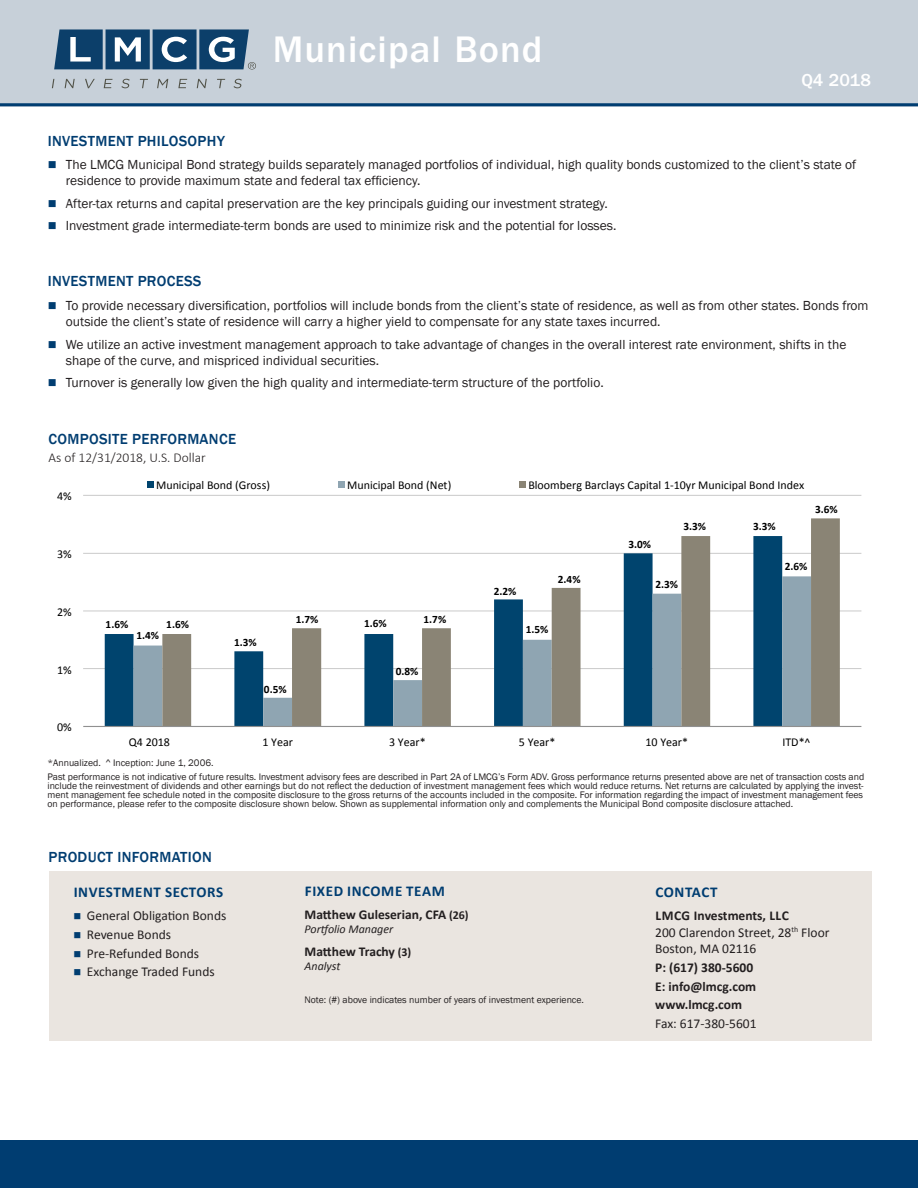
<style>
.page{position:relative;width:918px;height:1188px;background:#fff}
.page>*{position:absolute;margin:0;border:0;box-sizing:border-box;transform-origin:0 0}
.Title_Pg1{font:500 38.25px "ITC Franklin Gothic Std";letter-spacing:.03em;color:#fff}
.Date{font:500 18px "ITC Franklin Gothic Std";color:#fff}
.Paragraph_Heading_1{font:500 15px "Franklin Gothic";letter-spacing:.02em;color:#003d71}
.Box_Heading{font:700 15px "Calibri";letter-spacing:.04em;color:#003d71}
.Bullets_-_Body{font:13.5px/16.5px "Franklin Gothic";color:#231f20}
.Box_Text{font:700 13.5px "Calibri";color:#231f20}
.Bullets_-_Body-2{font:13.5px "Calibri";color:#231f20}
.Box_Text-2{font:13.5px "Calibri";color:#231f20}
.As_of_Date{font:300 13.5px "Calibri";color:#231f20}
.Box_Heading-2{font:700 13.5px "Calibri";color:#231f20}
.t1{font:12px "Calibri";color:#000}
.Box_Text-3{font:italic 12px "Calibri";color:#231f20}
.t2{font:700 11.25px "Calibri";color:#000}
.Box_Footnote{font:9.75px/9px "Franklin Gothic";color:#231f20;text-align:justify}
.s1{color:#003d71}
.s2{font-size:12px}
</style>
<div class="page">
<div style="left:49px;top:871px;width:823px;height:170px;background:#eae5e0"></div>
<div style="left:0;top:1140px;width:918px;height:48px;background:#003d71"></div>
<hr style="left:83px;top:668px;width:778px;height:1px;background:#cacaca">
<hr style="left:83px;top:611px;width:778px;height:1px;background:#cacaca">
<hr style="left:83px;top:553px;width:778px;height:1px;background:#cacaca">
<hr style="left:83px;top:495px;width:778px;height:1px;background:#cacaca">
<svg style="left:105px;top:610px;width:29px;height:116px;fill:#00446e"></svg>
<svg style="left:134px;top:610px;width:28px;height:116px;fill:#8fa5b2"></svg>
<svg style="left:162px;top:518px;width:678px;height:208px"></svg>
<hr style="left:83px;top:726px;width:778px;height:1px;background:#909090">
<div style="left:147px;top:481px;width:7px;height:7px;background:#00446e"></div>
<div style="left:338px;top:481px;width:7px;height:7px;background:#8fa5b2"></div>
<div style="left:519px;top:481px;width:7px;height:7px;background:#8a8475"></div>
<div style="left:0;top:0;width:918px;height:106px;background:#c7d0d9"></div>
<hr style="left:0;top:103px;width:918px;height:3px;background:#003d71">
<div style="left:153px;top:29px;width:44px;height:40px;background:#0c3f6a"></div>
<div style="left:106px;top:29px;width:44px;height:40px;background:#0c3f6a"></div>
<svg style="left:54px;top:29px;width:49px;height:40px;background:#325d81"></svg>
<svg style="left:115px;top:37px;width:26px;height:25px"></svg>
<svg style="left:162px;top:37px;width:25px;height:25px"></svg>
<svg style="left:199px;top:29px;width:57px;height:41px"></svg>
<svg style="left:52px;top:79px;width:2px;height:9px"></svg>
<svg style="left:65px;top:79px;width:10px;height:9px"></svg>
<svg style="left:85px;top:79px;width:10px;height:9px"></svg>
<svg style="left:104px;top:79px;width:9px;height:9px"></svg>
<svg style="left:121px;top:79px;width:9px;height:9px"></svg>
<svg style="left:140px;top:79px;width:8px;height:9px"></svg>
<svg style="left:157px;top:79px;width:11px;height:9px"></svg>
<svg style="left:178px;top:79px;width:9px;height:9px"></svg>
<svg style="left:197px;top:79px;width:10px;height:9px"></svg>
<svg style="left:217px;top:79px;width:8px;height:9px"></svg>
<svg style="left:233px;top:79px;width:9px;height:9px"></svg>
<p class="Title_Pg1" style="left:273px;top:28px;width:271px">Municipal Bond</p>
<p class="Date" style="left:801px;top:70px;width:71px">Q4 2018</p>
<p class="Paragraph_Heading_1" style="left:48px;top:131px;width:178px">INVESTMENT PHILOSOPHY</p>
<p class="Bullets_-_Body" style="left:66px;top:156px;width:792px;text-indent:-18px"><span class="s1">■</span> The LMCG Municipal Bond strategy builds separately managed portfolios of individual, high quality bonds customized to the client’s state of residence to provide maximum state and federal tax efficiency.</p>
<p class="Bullets_-_Body" style="left:48px;top:195px;width:562px"><span class="s1">■</span> After-tax returns and capital preservation are the key principals guiding our investment strategy.</p>
<p class="Bullets_-_Body" style="left:48px;top:218px;width:570px"><span class="s1">■</span> Investment grade intermediate-term bonds are used to minimize risk and the potential for losses.</p>
<p class="Paragraph_Heading_1" style="left:48px;top:272px;width:155px">INVESTMENT PROCESS</p>
<p class="Bullets_-_Body" style="left:66px;top:297px;width:804px;text-indent:-18px"><span class="s1">■</span> To provide necessary diversification, portfolios will include bonds from the client’s state of residence, as well as from other states. Bonds from outside the client’s state of residence will carry a higher yield to compensate for any state taxes incurred.</p>
<p class="Bullets_-_Body" style="left:66px;top:336px;width:782px;text-indent:-18px"><span class="s1">■</span> We utilize an active investment management approach to take advantage of changes in the overall interest rate environment, shifts in the shape of the curve, and mispriced individual securities.</p>
<p class="Bullets_-_Body" style="left:48px;top:375px;width:557px"><span class="s1">■</span> Turnover is generally low given the high quality and intermediate-term structure of the portfolio.</p>
<p class="Paragraph_Heading_1" style="left:49px;top:430px;width:189px">COMPOSITE PERFORMANCE</p>
<p class="As_of_Date" style="left:49px;top:450px;width:159px">As of 12/31/2018, U.S. Dollar</p>
<p class="t1" style="left:57px;top:489px;width:16px">4%</p>
<p class="t1" style="left:57px;top:546px;width:16px">3%</p>
<p class="t1" style="left:57px;top:604px;width:16px">2%</p>
<p class="t1" style="left:57px;top:662px;width:16px">1%</p>
<p class="t1" style="left:57px;top:720px;width:16px">0%</p>
<p class="t2" style="left:106px;top:617px;width:24px">1.6%</p>
<p class="t1" style="left:156px;top:478px;width:115px">Municipal Bond (Gross)</p>
<p class="t1" style="left:347px;top:478px;width:106px">Municipal Bond (Net)</p>
<p class="t1" style="left:528px;top:478px;width:277px">Bloomberg Barclays Capital 1-10yr Municipal Bond Index</p>
<p class="t2" style="left:136px;top:628px;width:24px">1.4%</p>
<p class="t2" style="left:166px;top:617px;width:24px">1.6%</p>
<p class="t2" style="left:234px;top:635px;width:24px">1.3%</p>
<p class="t2" style="left:296px;top:612px;width:24px">1.7%</p>
<p class="t2" style="left:424px;top:612px;width:24px">1.7%</p>
<p class="t2" style="left:364px;top:617px;width:24px">1.6%</p>
<p class="t2" style="left:494px;top:584px;width:24px">2.2%</p>
<p class="t2" style="left:558px;top:572px;width:24px">2.4%</p>
<p class="t2" style="left:526px;top:622px;width:24px">1.5%</p>
<p class="t2" style="left:628px;top:537px;width:24px">3.0%</p>
<p class="t2" style="left:684px;top:519px;width:24px">3.3%</p>
<p class="t2" style="left:656px;top:578px;width:24px">2.3%</p>
<p class="t2" style="left:753px;top:519px;width:24px">3.3%</p>
<p class="t2" style="left:785px;top:559px;width:24px">2.6%</p>
<p class="t2" style="left:815px;top:502px;width:24px">3.6%</p>
<p class="t2" style="left:264px;top:682px;width:24px">0.5%</p>
<p class="t2" style="left:396px;top:664px;width:24px">0.8%</p>
<p class="t1" style="left:129px;top:735px;width:43px">Q4 2018</p>
<p class="t1" style="left:262px;top:735px;width:32px">1 Year</p>
<p class="t1" style="left:389px;top:735px;width:38px">3 Year*</p>
<p class="t1" style="left:519px;top:735px;width:38px">5 Year*</p>
<p class="t1" style="left:646px;top:735px;width:44px">10 Year*</p>
<p class="t1" style="left:782px;top:735px;width:30px">ITD*^</p>
<p class="Box_Footnote" style="left:48px;top:759px;width:168px">*Annualized. ^ Inception: June 1, 2006.</p>
<p class="Box_Footnote" style="left:48px;top:772px;width:818px">Past performance is not indicative of future results. Investment advisory fees are described in Part 2A of LMCG’s Form ADV. Gross performance returns presented above are net of transaction costs and include the reinvestment of dividends and other earnings but do not reflect the deduction of investment management fees which would reduce returns. Net returns are calculated by applying the invest&shy;ment management fee schedule noted in the composite disclosure to the gross returns of the accounts included in the composite. For information regarding the impact of investment management fees on performance, please refer to the composite disclosure shown below. Shown as supplemental information only and complements the Municipal Bond composite disclosure attached.</p>
<p class="Paragraph_Heading_1" style="left:49px;top:848px;width:165px">PRODUCT INFORMATION</p>
<p class="Box_Heading" style="left:74px;top:882px;width:151px">INVESTMENT SECTORS</p>
<p class="Bullets_-_Body-2" style="left:73px;top:907px;width:154px"><span class="s1">■</span> General Obligation Bonds</p>
<p class="Bullets_-_Body-2" style="left:73px;top:926px;width:99px"><span class="s1">■</span> Revenue Bonds</p>
<p class="Bullets_-_Body-2" style="left:73px;top:945px;width:127px"><span class="s1">■</span> Pre-Refunded Bonds</p>
<p class="Bullets_-_Body-2" style="left:73px;top:963px;width:143px"><span class="s1">■</span> Exchange Traded Funds</p>
<p class="Box_Heading" style="left:305px;top:881px;width:141px">FIXED INCOME TEAM</p>
<p class="Box_Text" style="left:305px;top:906px;width:166px">Matthew Guleserian, CFA <span class="s2">(26)</span></p>
<p class="Box_Text-3" style="left:305px;top:921px;width:90px">Portfolio Manager</p>
<p class="Box_Text" style="left:305px;top:943px;width:108px">Matthew Trachy <span class="s2">(3)</span></p>
<p class="Box_Text-3" style="left:305px;top:957px;width:37px">Analyst</p>
<p class="Box_Footnote" style="left:305px;top:996px;width:281px">Note: (#) above indicates number of years of investment experience.</p>
<p class="Box_Heading" style="left:655px;top:882px;width:63px">CONTACT</p>
<p class="Box_Heading-2" style="left:655px;top:907px;width:135px">LMCG Investments, LLC</p>
<p class="Box_Text-2" style="left:655px;top:924px;width:176px">200 Clarendon Street, 28<sup>th</sup> Floor</p>
<p class="Box_Text-2" style="left:655px;top:940px;width:103px">Boston, MA 02116</p>
<p class="Box_Text" style="left:655px;top:959px;width:100px">P: (617) 380-5600</p>
<p class="Box_Text" style="left:655px;top:977px;width:103px">E: info@lmcg.com</p>
<p class="Box_Text" style="left:655px;top:996px;width:88px">www.lmcg.com</p>
<p class="Box_Text-2" style="left:655px;top:1015px;width:103px">Fax: 617-380-5601</p>
</div>
